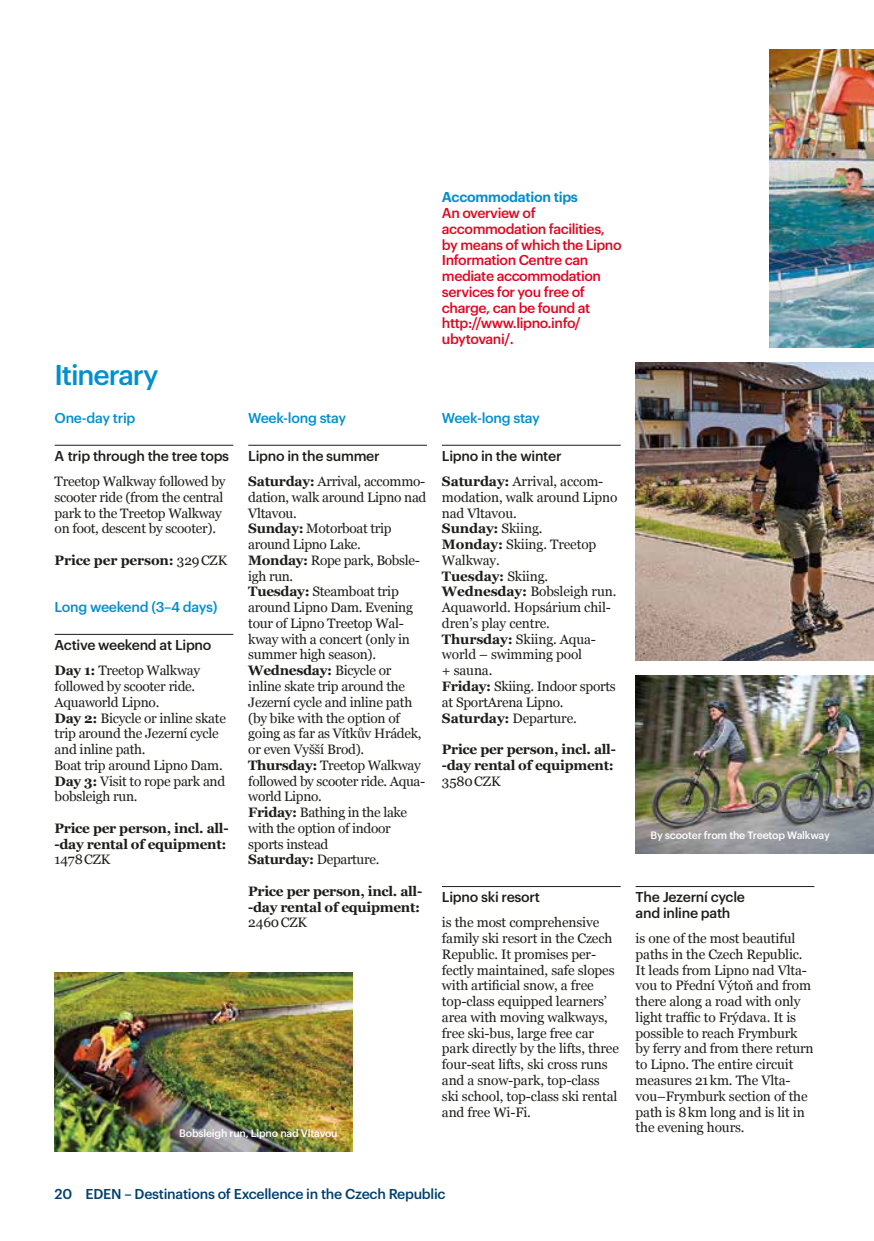
<style>
.page{position:relative;width:874px;height:1241px;background:#fff}
.page>*{position:absolute;margin:0;border:0;box-sizing:border-box;transform-origin:0 0}
.t1{font:500 28px "Graphik";letter-spacing:-.04em;color:#008fcf}
.t2{font:500 14px/15.8px "Graphik";letter-spacing:-.03em;color:#e30520}
.t3{font:500 14px/15.8px "Graphik";letter-spacing:-.02em;color:#1d1d1b}
.t4{font:500 14px "Graphik";letter-spacing:-.02em;color:#008fcf}
.t5{font:500 14px "Graphik";letter-spacing:-.02em;color:#003f6e}
.t6{font:600 14px "Graphik";letter-spacing:-.02em;color:#008fcf}
.t7{font:13.65px/15.8px "Georgia";letter-spacing:-.01em;color:#1d1d1b}
.t8{font:700 13.65px/15.8px "Georgia";letter-spacing:-.02em;color:#1d1d1b}
.t9{font:500 10.5px "Graphik";letter-spacing:-.02em;color:#fff}
.s1{font-weight:400}
.s2{font-weight:700}
</style>
<div class="page">
<img style="left:635px;top:362px;width:238px;height:298px">
<img style="left:635px;top:675px;width:238px;height:178px">
<img style="left:769px;top:50px;width:104px;height:297px">
<img style="left:55px;top:972px;width:297px;height:179px">
<hr style="left:55px;top:445px;width:178px;height:1px;background:#1d1d1b">
<hr style="left:635px;top:886px;width:179px;height:1px;background:#1d1d1b">
<hr style="left:441px;top:886px;width:179px;height:1px;background:#1d1d1b">
<hr style="left:55px;top:634px;width:178px;height:1px;background:#1d1d1b">
<hr style="left:441px;top:445px;width:179px;height:1px;background:#1d1d1b">
<hr style="left:248px;top:445px;width:179px;height:1px;background:#1d1d1b">
<h1 class="t1" style="left:55px;top:354px;width:105px">Itinerary</h1>
<p class="t4" style="left:55px;top:407px;width:82px">One-day trip</p>
<p class="t3" style="left:55px;top:446px;width:176px">A trip through the tree tops</p>
<p class="t7" style="left:55px;top:473px;width:172px">Treetop Walkway followed by scooter ride (from the central park to the Treetop Walkway on foot, descent by scooter).</p>
<p class="t8" style="left:55px;top:552px;width:174px">Price per person: <span class="s1">329CZK</span></p>
<p class="t4" style="left:55px;top:596px;width:164px">Long weekend (3–4 days)</p>
<p class="t3" style="left:55px;top:635px;width:158px">Active weekend at Lipno</p>
<p class="t7" style="left:55px;top:662px;width:173px"><span class="s2">Day 1:</span> Treetop Walkway followed by scooter ride.<br>Aquaworld Lipno.<br><span class="s2">Day 2:</span> Bicycle or inline skate trip around the Jezerní cycle and inline path.<br>Boat trip around Lipno Dam.<br><span class="s2">Day 3:</span> Visit to rope park and bobsleigh run.</p>
<p class="t8" style="left:55px;top:820px;width:175px">Price per person, incl. all--day rental of equipment:</p>
<p class="t7" style="left:55px;top:851px;width:57px">1478CZK</p>
<p class="t4" style="left:248px;top:407px;width:99px">Week-long stay</p>
<p class="t3" style="left:248px;top:446px;width:133px">Lipno in the summer</p>
<p class="t7" style="left:248px;top:473px;width:180px"><span class="s2">Saturday:</span> Arrival, accommo&shy;dation, walk around Lipno nad<br>Vltavou.<br><span class="s2">Sunday:</span> Motorboat trip around Lipno Lake.<br><span class="s2">Monday:</span> Rope park, Bobsle&shy;igh run.<br><span class="s2">Tuesday:</span> Steamboat trip around Lipno Dam. Evening tour of Lipno Treetop Wal&shy;kway with a concert (only in summer high season).<br><span class="s2">Wednesday:</span> Bicycle or inline skate trip around the<br>Jezerní cycle and inline path (by bike with the option of going as far as Vítkův Hrádek, or even Vyšší Brod).<br><span class="s2">Thursday:</span> Treetop Walkway followed by scooter ride. Aqua&shy;world Lipno.<br><span class="s2">Friday:</span> Bathing in the lake with the option of indoor sports instead<br><span class="s2">Saturday:</span> Departure.</p>
<p class="t8" style="left:248px;top:883px;width:175px">Price per person, incl. all--day rental of equipment:</p>
<p class="t7" style="left:248px;top:914px;width:60px">2460CZK</p>
<p class="t9" style="left:179px;top:1124px;width:160px">Bobsleigh run, Lipno nad Vltavou</p>
<p class="t6" style="left:441px;top:186px;width:137px">Accommodation tips</p>
<p class="t2" style="left:441px;top:204px;width:181px">An overview of accommodation facilities, by means of which the Lipno<br>Information Centre can mediate accommodation services for you free of charge, can be found at http://www.lipno.info/ ubytovani/.</p>
<p class="t4" style="left:441px;top:407px;width:99px">Week-long stay</p>
<p class="t3" style="left:441px;top:446px;width:121px">Lipno in the winter</p>
<p class="t7" style="left:441px;top:473px;width:177px"><span class="s2">Saturday:</span> Arrival, accom&shy;modation, walk around Lipno nad Vltavou.<br><span class="s2">Sunday:</span> Skiing.<br><span class="s2">Monday:</span> Skiing. Treetop<br>Walkway.<br><span class="s2">Tuesday:</span> Skiing.<br><span class="s2">Wednesday:</span> Bobsleigh run.<br>Aquaworld. Hopsárium chil&shy;dren’s play centre.<br><span class="s2">Thursday:</span> Skiing. Aqua&shy;world – swimming pool<br>+ sauna.<br><span class="s2">Friday:</span> Skiing. Indoor sports at SportArena Lipno.<br><span class="s2">Saturday:</span> Departure.</p>
<p class="t8" style="left:441px;top:741px;width:175px">Price per person, incl. all--day rental of equipment:</p>
<p class="t7" style="left:441px;top:773px;width:60px">3580CZK</p>
<p class="t9" style="left:650px;top:827px;width:181px">By scooter from the Treetop Walkway</p>
<p class="t3" style="left:441px;top:887px;width:100px">Lipno ski resort</p>
<p class="t7" style="left:441px;top:914px;width:178px">is the most comprehensive family ski resort in the Czech<br>Republic. It promises per&shy;fectly maintained, safe slopes with artificial snow, a free top-class equipped learners’ area with moving walkways, free ski-bus, large free car park directly by the lifts, three four-seat lifts, ski cross runs and a snow-park, top-class ski school, top-class ski rental and free Wi-Fi.</p>
<p class="t3" style="left:635px;top:887px;width:111px">The Jezerní cycle and inline path</p>
<p class="t7" style="left:635px;top:930px;width:179px">is one of the most beautiful paths in the Czech Republic.<br>It leads from Lipno nad Vlta&shy;vou to Přední Výtoň and from there along a road with only light traffic to Frýdava. It is possible to reach Frymburk by ferry and from there return to Lipno. The entire circuit measures 21km. The Vlta&shy;vou–Frymburk section of the path is 8km long and is lit in the evening hours.</p>
<p class="t5" style="left:55px;top:1182px;width:392px">20 EDEN – Destinations of Excellence in the Czech Republic</p>
</div>
